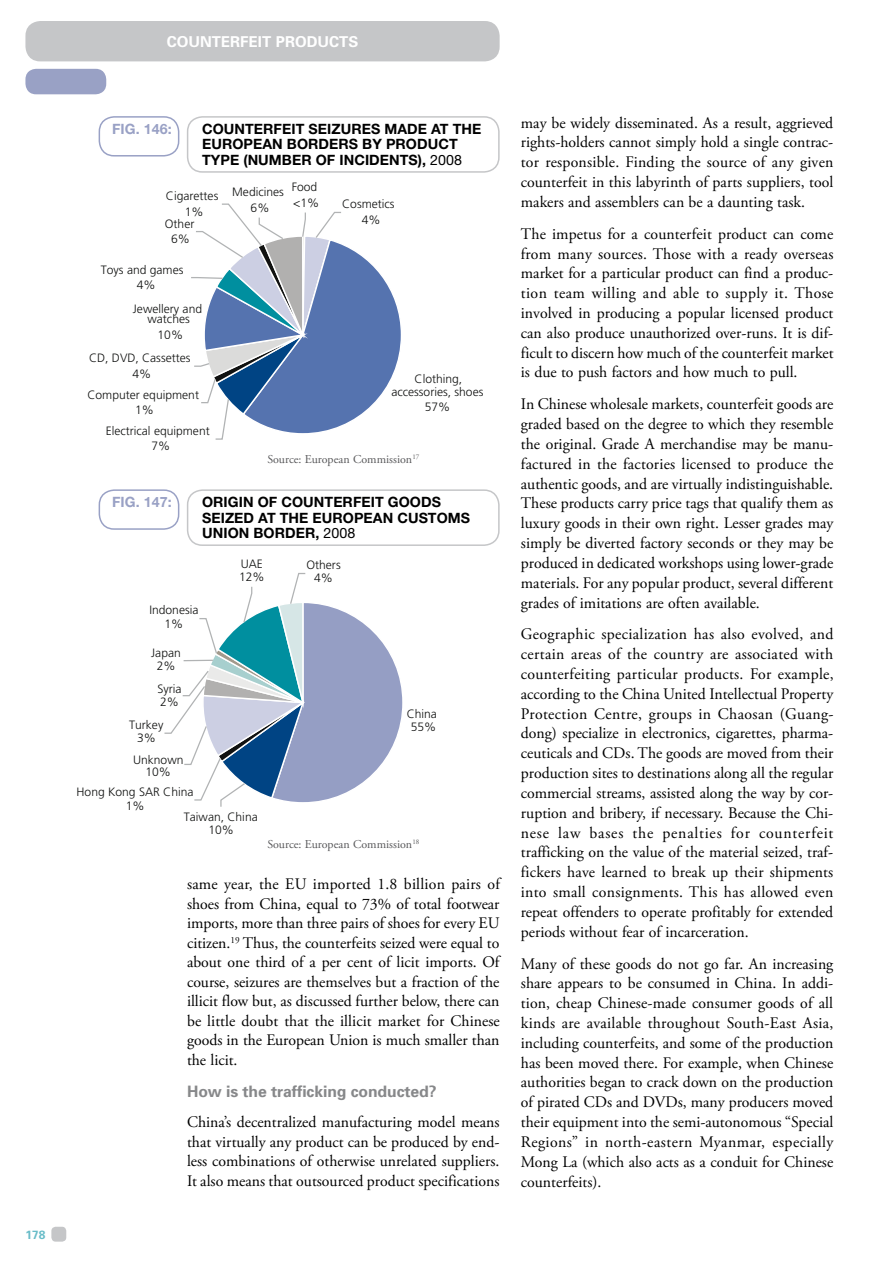
<style>
.page{position:relative;width:893px;height:1263px;background:#fff}
.page>*{position:absolute;margin:0;border:0;box-sizing:border-box;transform-origin:0 0}
.t1{font:16.05px/19.8px "Adobe Garamond Pro";color:#000;text-align:justify}
.t2{font:700 15.75px "Univers";letter-spacing:-.005em;color:#87888a}
.t3{font:700 15px "Univers";color:#fff}
.t4{font:700 14.25px/15.8px "Helvetica Neue";letter-spacing:.005em;color:#000}
.t5{font:700 14.25px "Helvetica Neue";letter-spacing:.005em;color:#99a1c5}
.t6{font:300 12.15px/15.3px "Frutiger";color:#111211;text-align:center}
.t7{font:12px "Adobe Garamond Pro";color:#58585a}
.t8{font:700 12px "Univers";color:#68bcc8}
.s1{font-weight:400}
</style>
<div class="page">
<div style="left:25px;top:21px;width:475px;height:40px;background:#c5c6c8;border-radius:15px"></div>
<div style="left:25px;top:69px;width:81px;height:25px;background:#99a1c5;border-radius:11px"></div>
<div style="left:51px;top:1227px;width:15px;height:15px;background:#c5c6c8;border-radius:4px"></div>
<svg style="left:191px;top:203px;width:210px;height:237px"></svg>
<div style="left:99px;top:116px;width:80px;height:41px;border:2px solid #99a1c5;border-radius:15px"></div>
<div style="left:187px;top:116px;width:313px;height:57px;border:2px solid #c5c6c8;border-radius:15px"></div>
<svg style="left:164px;top:573px;width:239px;height:234px"></svg>
<div style="left:99px;top:489px;width:80px;height:41px;border:2px solid #99a1c5;border-radius:15px"></div>
<div style="left:187px;top:489px;width:313px;height:57px;border:2px solid #c5c6c8;border-radius:15px"></div>
<p class="t8" style="left:25px;top:1230px;width:22px">178</p>
<p class="t3" style="left:167px;top:36px;width:193px">COUNTERFEIT PRODUCTS</p>
<p class="t5" style="left:112px;top:123px;width:61px">FIG. 146:</p>
<p class="t4" style="left:202px;top:122px;width:281px">COUNTERFEIT SEIZURES MADE AT THE<br>EUROPEAN BORDERS BY PRODUCT<br>TYPE (NUMBER OF INCIDENTS), <span class="s1">2008</span></p>
<p class="t6" style="left:166px;top:189px;width:54px">Cigarettes<br>1%</p>
<p class="t6" style="left:292px;top:180px;width:29px;text-align:left">Food &lt;1%</p>
<p class="t6" style="left:232px;top:185px;width:53px">Medicines<br>6%</p>
<p class="t6" style="left:165px;top:217px;width:31px">Other<br>6%</p>
<p class="t6" style="left:137px;top:263px;width:48px;text-align:left;text-indent:-36px">Toys and games<br>4%</p>
<p class="t6" style="left:133px;top:304px;width:71px;line-height:10.8px">Jewellery and watches</p>
<p class="t6" style="left:158px;top:328px;width:27px">10%</p>
<p class="t6" style="left:89px;top:351px;width:103px">CD, DVD, Cassettes<br>4%</p>
<p class="t6" style="left:87px;top:388px;width:113px">Computer equipment<br>1%</p>
<p class="t6" style="left:106px;top:424px;width:106px">Electrical equipment<br>7%</p>
<p class="t6" style="left:342px;top:198px;width:54px">Cosmetics<br>4%</p>
<p class="t6" style="left:391px;top:374px;width:94px;line-height:12.3px">Clothing, accessories, shoes</p>
<p class="t6" style="left:425px;top:400px;width:27px">57%</p>
<p class="t7" style="left:267px;top:454px;width:153px">Source: European Commission<sup>17</sup></p>
<p class="t5" style="left:112px;top:497px;width:61px">FIG. 147:</p>
<p class="t4" style="left:202px;top:495px;width:269px">ORIGIN OF COUNTERFEIT GOODS<br>SEIZED AT THE EUROPEAN CUSTOMS<br>UNION BORDER, <span class="s1">2008</span></p>
<p class="t6" style="left:149px;top:605px;width:51px;line-height:13px">Indonesia<br>1%</p>
<p class="t6" style="left:151px;top:647px;width:31px;line-height:13px">Japan<br>2%</p>
<p class="t6" style="left:157px;top:683px;width:26px;line-height:13px;text-align:left">Syria<br>2%</p>
<p class="t6" style="left:239px;top:558px;width:27px;line-height:13px;text-align:left">UAE<br>12%</p>
<p class="t6" style="left:306px;top:560px;width:36px;line-height:13px">Others<br>4%</p>
<p class="t6" style="left:407px;top:707px;width:32px">China</p>
<p class="t6" style="left:129px;top:718px;width:36px">Turkey</p>
<p class="t6" style="left:411px;top:720px;width:27px">55%</p>
<p class="t6" style="left:133px;top:728px;width:52px;line-height:22.2px;text-align:left;text-indent:4px">3%<br>Unknown</p>
<p class="t6" style="left:145px;top:765px;width:27px">10%</p>
<p class="t6" style="left:77px;top:785px;width:118px;line-height:14.5px">Hong Kong SAR China<br>1%</p>
<p class="t6" style="left:184px;top:811px;width:75px;line-height:13px">Taiwan, China<br>10%</p>
<p class="t7" style="left:267px;top:840px;width:153px">Source: European Commission<sup>18</sup></p>
<p class="t1" style="left:187px;top:876px;width:314px">same year, the EU imported 1.8 billion pairs of shoes from China, equal to 73% of total footwear imports, more than three pairs of shoes for every EU citizen.<sup>19</sup> Thus, the counterfeits seized were equal to about one third of a per cent of licit imports. Of course, seizures are themselves but a fraction of the illicit flow but, as discussed further below, there can be little doubt that the illicit market for Chinese goods in the European Union is much smaller than the licit.</p>
<p class="t2" style="left:187px;top:1086px;width:251px">How is the trafficking conducted?</p>
<p class="t1" style="left:187px;top:1114px;width:314px">China’s decentralized manufacturing model means that virtually any product can be produced by end&shy;less combinations of otherwise unrelated suppliers.<br>It also means that outsourced product specifications</p>
<p class="t1" style="left:521px;top:114px;width:314px">may be widely disseminated. As a result, aggrieved rights-holders cannot simply hold a single contrac&shy;tor responsible. Finding the source of any given counterfeit in this labyrinth of parts suppliers, tool makers and assemblers can be a daunting task.</p>
<p class="t1" style="left:521px;top:225px;width:314px">The impetus for a counterfeit product can come from many sources. Those with a ready overseas market for a particular product can find a produc&shy;tion team willing and able to supply it. Those involved in producing a popular licensed product can also produce unauthorized over-runs. It is dif&shy;ficult to discern how much of the counterfeit market is due to push factors and how much to pull.</p>
<p class="t1" style="left:521px;top:396px;width:314px">In Chinese wholesale markets, counterfeit goods are graded based on the degree to which they resemble the original. Grade A merchandise may be manu&shy;factured in the factories licensed to produce the authentic goods, and are virtually indistinguishable.<br>These products carry price tags that qualify them as luxury goods in their own right. Lesser grades may simply be diverted factory seconds or they may be produced in dedicated workshops using lower-grade materials. For any popular product, several different grades of imitations are often available.</p>
<p class="t1" style="left:521px;top:626px;width:314px">Geographic specialization has also evolved, and certain areas of the country are associated with counterfeiting particular products. For example, according to the China United Intellectual Property Protection Centre, groups in Chaosan (Guang&shy;dong) specialize in electronics, cigarettes, pharma&shy;ceuticals and CDs. The goods are moved from their production sites to destinations along all the regular commercial streams, assisted along the way by cor&shy;ruption and bribery, if necessary. Because the Chi&shy;nese law bases the penalties for counterfeit trafficking on the value of the material seized, traf&shy;fickers have learned to break up their shipments into small consignments. This has allowed even repeat offenders to operate profitably for extended periods without fear of incarceration.</p>
<p class="t1" style="left:521px;top:955px;width:314px">Many of these goods do not go far. An increasing share appears to be consumed in China. In addi&shy;tion, cheap Chinese-made consumer goods of all kinds are available throughout South-East Asia, including counterfeits, and some of the production has been moved there. For example, when Chinese authorities began to crack down on the production of pirated CDs and DVDs, many producers moved their equipment into the semi-autonomous “Special Regions” in north-eastern Myanmar, especially Mong La (which also acts as a conduit for Chinese counterfeits).</p>
</div>
